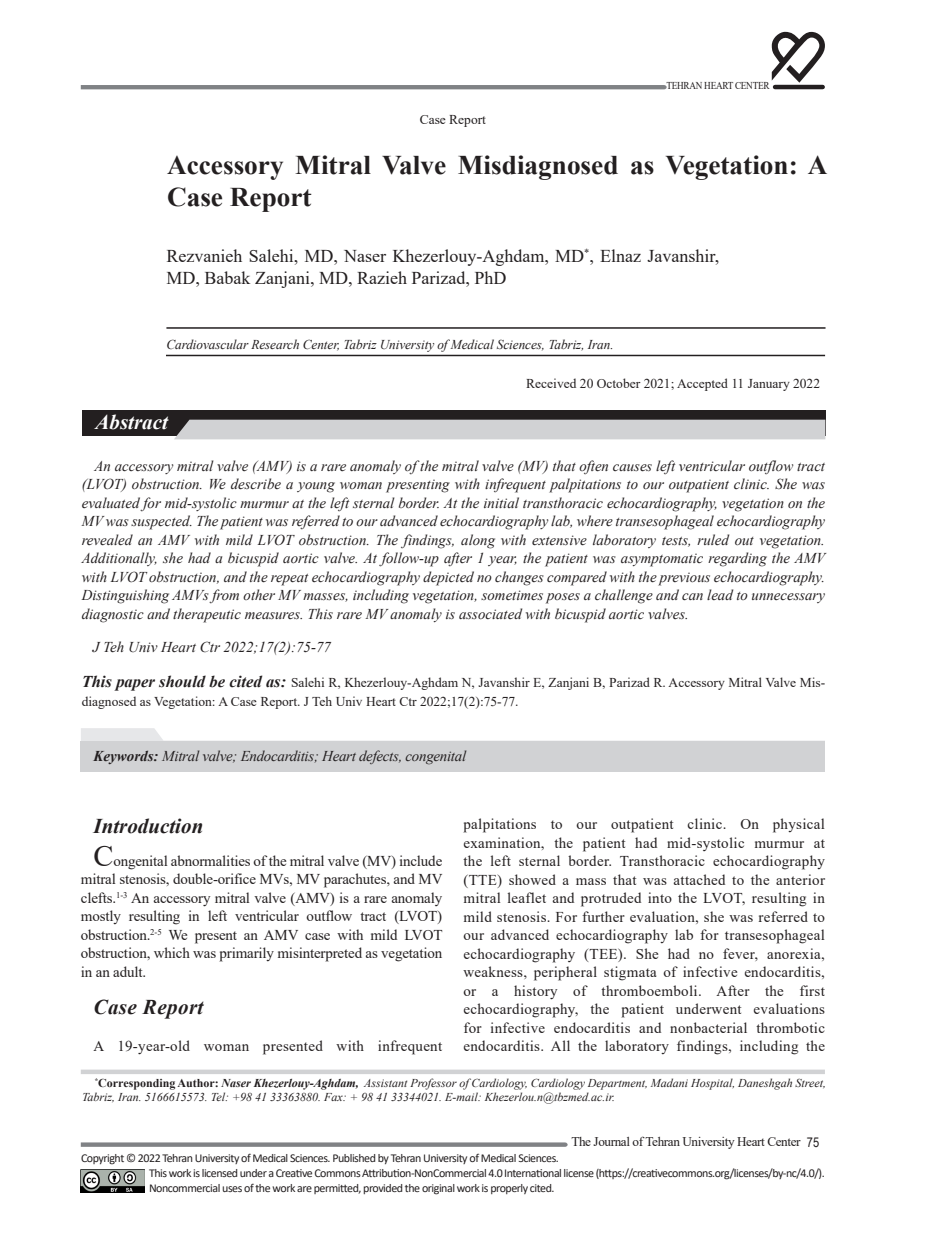
<style>
.page{position:relative;width:927px;height:1234px;background:#fff}
.page>*{position:absolute;margin:0;border:0;box-sizing:border-box;transform-origin:0 0}
.Titre_Maghale_01{font:700 27px/32.4px "Times New Roman";color:#231f20}
.Title_Text_-_14{font:italic 700 21px "Times New Roman";color:#231f20}
.Text_-_Font_10{font:italic 700 21px "Times New Roman";letter-spacing:.02em;color:#231f20}
.t1{font:italic 700 21px "Times New Roman";color:#fff}
.Asamei_Nevisandegane{font:18px/21.6px "Times New Roman";color:#231f20}
.Text_-_Font_10-2{font:15px/18.5px "Times New Roman";letter-spacing:.02em;color:#231f20;text-align:justify}
.Matne_Abstract__01{font:italic 15px/18.5px "Times New Roman";color:#231f20;text-align:justify}
.Keyword_01{font:italic 15px "Times New Roman";letter-spacing:-.02em;color:#231f20}
.t2{font:13.5px/18.5px "Times New Roman";color:#231f20}
.Asamie_Nevisandegane{font:italic 13.5px "Times New Roman";letter-spacing:-.005em;color:#231f20}
.t3{font:13.5px "Arial Narrow";color:#231f20}
.t4{font:13.2px "Times New Roman";letter-spacing:-.03em;color:#231f20}
.t5{font:12px/15px "Calibri";letter-spacing:-.04em;color:#231f20}
.t6{font:italic 12px/14.4px "Times New Roman";color:#231f20}
.t7{font:10.5px "Times New Roman";letter-spacing:-.03em;color:#231f20;scale:.88 1}
.s1{font-weight:700;font-style:italic;font-size:16.5px}
.s2{font-weight:700}
.s3{font-size:30px}
.s4{font-weight:700;font-style:normal}
</style>
<div class="page">
<hr style="left:81px;top:85px;width:586px;height:4px;background:#808285">
<svg style="left:772px;top:32px;width:53px;height:51px"></svg>
<hr style="left:775px;top:85px;width:48px;height:4px;background:#231f20">
<svg style="left:81px;top:1142px;width:487px;height:4px;background:#8d8f92"></svg>
<svg style="left:81px;top:1069px;width:744px;height:4px;background:#d8d8da"></svg>
<img style="left:81px;top:1169px;width:63px;height:23px">
<hr style="left:166px;top:327px;width:659px;height:1px;background:#231f20">
<hr style="left:166px;top:354px;width:659px;height:2px;background:#231f20">
<div style="left:82px;top:410px;width:743px;height:25px;background:#231f20"></div>
<div style="left:174px;top:419px;width:651px;height:20px;background:#d1d2d4"></div>
<svg style="left:81px;top:728px;width:744px;height:13px"></svg>
<div style="left:81px;top:741px;width:744px;height:30px;background:#d1d2d4"></div>
<p class="t7" style="left:666px;top:78px;width:119px">TEHRAN HEART CENTER</p>
<p class="t2" style="left:420px;top:110px;width:68px">Case Report</p>
<p class="Titre_Maghale_01" style="left:167px;top:148px;width:662px">Accessory Mitral Valve Misdiagnosed as Vegetation: A<br>Case Report</p>
<p class="Asamei_Nevisandegane" style="left:167px;top:245px;width:554px">Rezvanieh Salehi, MD, Naser Khezerlouy-Aghdam, MD<sup>*</sup>, Elnaz Javanshir,<br>MD, Babak Zanjani, MD, Razieh Parizad, PhD</p>
<p class="Asamie_Nevisandegane" style="left:167px;top:335px;width:449px">Cardiovascular Research Center, Tabriz University of Medical Sciences, Tabriz, Iran.</p>
<p class="t1" style="left:96px;top:407px;width:74px">Abstract</p>
<p class="t2" style="left:526px;top:373px;width:295px">Received 20 October 2021; Accepted 11 January 2022</p>
<p class="Matne_Abstract__01" style="left:82px;top:456px;width:745px;text-indent:13px">An accessory mitral valve (AMV) is a rare anomaly of the mitral valve (MV) that often causes left ventricular outflow tract (LVOT) obstruction. We describe a young woman presenting with infrequent palpitations to our outpatient clinic. She was evaluated for mid-systolic murmur at the left sternal border. At the initial transthoracic echocardiography, vegetation on the MV was suspected. The patient was referred to our advanced echocardiography lab, where transesophageal echocardiography revealed an AMV with mild LVOT obstruction. The findings, along with extensive laboratory tests, ruled out vegetation.<br>Additionally, she had a bicuspid aortic valve. At follow-up after 1 year, the patient was asymptomatic regarding the AMV with LVOT obstruction, and the repeat echocardiography depicted no changes compared with the previous echocardiography.<br>Distinguishing AMVs from other MV masses, including vegetation, sometimes poses a challenge and can lead to unnecessary diagnostic and therapeutic measures. This rare MV anomaly is associated with bicuspid aortic valves.</p>
<p class="Matne_Abstract__01" style="left:93px;top:637px;width:240px">J Teh Univ Heart Ctr 2022;17(2):75-77</p>
<p class="t2" style="left:82px;top:672px;width:745px"><span class="s1">This paper should be cited as:</span> Salehi R, Khezerlouy-Aghdam N, Javanshir E, Zanjani B, Parizad R. Accessory Mitral Valve Mis&shy;diagnosed as Vegetation: A Case Report. J Teh Univ Heart Ctr 2022;17(2):75-77.</p>
<p class="Keyword_01" style="left:94px;top:745px;width:374px"><span class="s2">Keywords:</span> Mitral valve; Endocarditis; Heart defects, congenital</p>
<p class="Title_Text_-_14" style="left:94px;top:811px;width:111px">Introduction</p>
<p class="Text_-_Font_10-2" style="left:81px;top:851px;width:363px;text-indent:13px"><span class="s3">C</span>ongenital abnormalities of the mitral valve (MV) include mitral stenosis, double-orifice MVs, MV parachutes, and MV clefts.<sup>1-3</sup> An accessory mitral valve (AMV) is a rare anomaly mostly resulting in left ventricular outflow tract (LVOT) obstruction.<sup>2-5</sup> We present an AMV case with mild LVOT obstruction, which was primarily misinterpreted as vegetation in an adult.</p>
<p class="Text_-_Font_10" style="left:94px;top:991px;width:111px">Case Report</p>
<p class="Text_-_Font_10-2" style="left:94px;top:1035px;width:350px">A 19-year-old woman presented with infrequent</p>
<p class="Text_-_Font_10-2" style="left:463px;top:814px;width:363px">palpitations to our outpatient clinic. On physical examination, the patient had mid-systolic murmur at the left sternal border. Transthoracic echocardiography (TTE) showed a mass that was attached to the anterior mitral leaflet and protruded into the LVOT, resulting in mild stenosis. For further evaluation, she was referred to our advanced echocardiography lab for transesophageal echocardiography (TEE). She had no fever, anorexia, weakness, peripheral stigmata of infective endocarditis, or a history of thromboemboli. After the first echocardiography, the patient underwent evaluations for infective endocarditis and nonbacterial thrombotic endocarditis. All the laboratory findings, including the</p>
<p class="t6" style="left:82px;top:1074px;width:746px;text-indent:13px"><sup>*</sup><span class="s4">Corresponding Author:</span> <span class="s2">Naser Khezerlouy-Aghdam,</span> Assistant Professor of Cardiology, Cardiology Department, Madani Hospital, Daneshgah Street,<br>Tabriz, Iran. 5166615573. Tel: +98 41 33363880. Fax: + 98 41 33344021. E-mail: Khezerlou.n@tbzmed.ac.ir.</p>
<p class="t4" style="left:571px;top:1131px;width:231px">The Journal of Tehran University Heart Center</p>
<p class="t3" style="left:807px;top:1131px;width:14px">75</p>
<p class="t5" style="left:81px;top:1150px;width:479px">Copyright © 2022 Tehran University of Medical Sciences. Published by Tehran University of Medical Sciences.</p>
<p class="t5" style="left:149px;top:1165px;width:677px">This work is licensed under a Creative Commons Attribution-NonCommercial 4.0 International license (https://creativecommons.org/licenses/by-nc/4.0/).<br>Noncommercial uses of the work are permitted, provided the original work is properly cited.</p>
</div>
